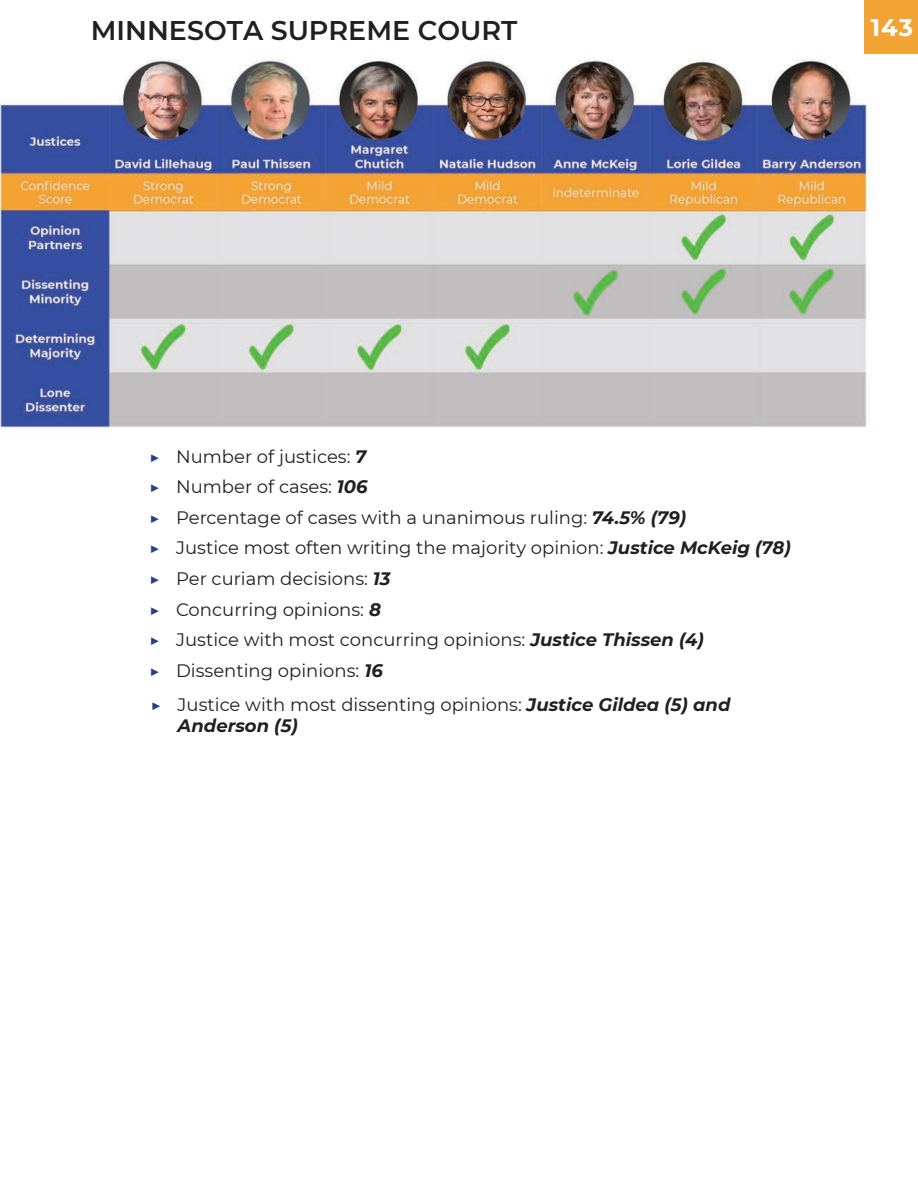
<style>
.page{position:relative;width:918px;height:1188px;background:#fff}
.page>*{position:absolute;margin:0;border:0;box-sizing:border-box;transform-origin:0 0}
.t1{font:600 27px "Montserrat";color:#231f20}
.t2{font:700 24px "Montserrat";color:#fff}
.t3{font:18px/30.6px "Montserrat";color:#231f20}
.s1{font-family:"Montserrat Alternates";font-weight:800;color:#253f8e}
.s2{font-weight:700;font-style:italic}
</style>
<div class="page">
<div style="left:864px;top:0;width:54px;height:54px;background:#f1a333"></div>
<img style="left:0;top:59px;width:869px;height:370px">
<h1 class="t1" style="left:91px;top:12px;width:428px">MINNESOTA SUPREME COURT</h1>
<h2 class="t2" style="left:871px;top:11px;width:44px">143</h2>
<p class="t3" style="left:149px;top:440px;width:643px"><span class="s1">▶</span> Number of justices: <span class="s2">7<br></span><span class="s1">▶</span> Number of cases: <span class="s2">106<br></span><span class="s1">▶</span> Percentage of cases with a unanimous ruling: <span class="s2">74.5% (79)<br></span><span class="s1">▶</span> Justice most often writing the majority opinion: <span class="s2">Justice McKeig (78) </span><span class="s1">▶</span> Per curiam decisions: <span class="s2">13<br></span><span class="s1">▶</span> Concurring opinions: <span class="s2">8<br></span><span class="s1">▶</span> Justice with most concurring opinions: <span class="s2">Justice Thissen (4)<br></span><span class="s1">▶</span> Dissenting opinions: <span class="s2">16</span></p>
<p class="t3" style="left:178px;top:693px;width:554px;line-height:21.6px;text-indent:-27px"><span class="s1">▶</span> Justice with most dissenting opinions: <span class="s2">Justice Gildea (5) and<br>Anderson (5)</span></p>
</div>
